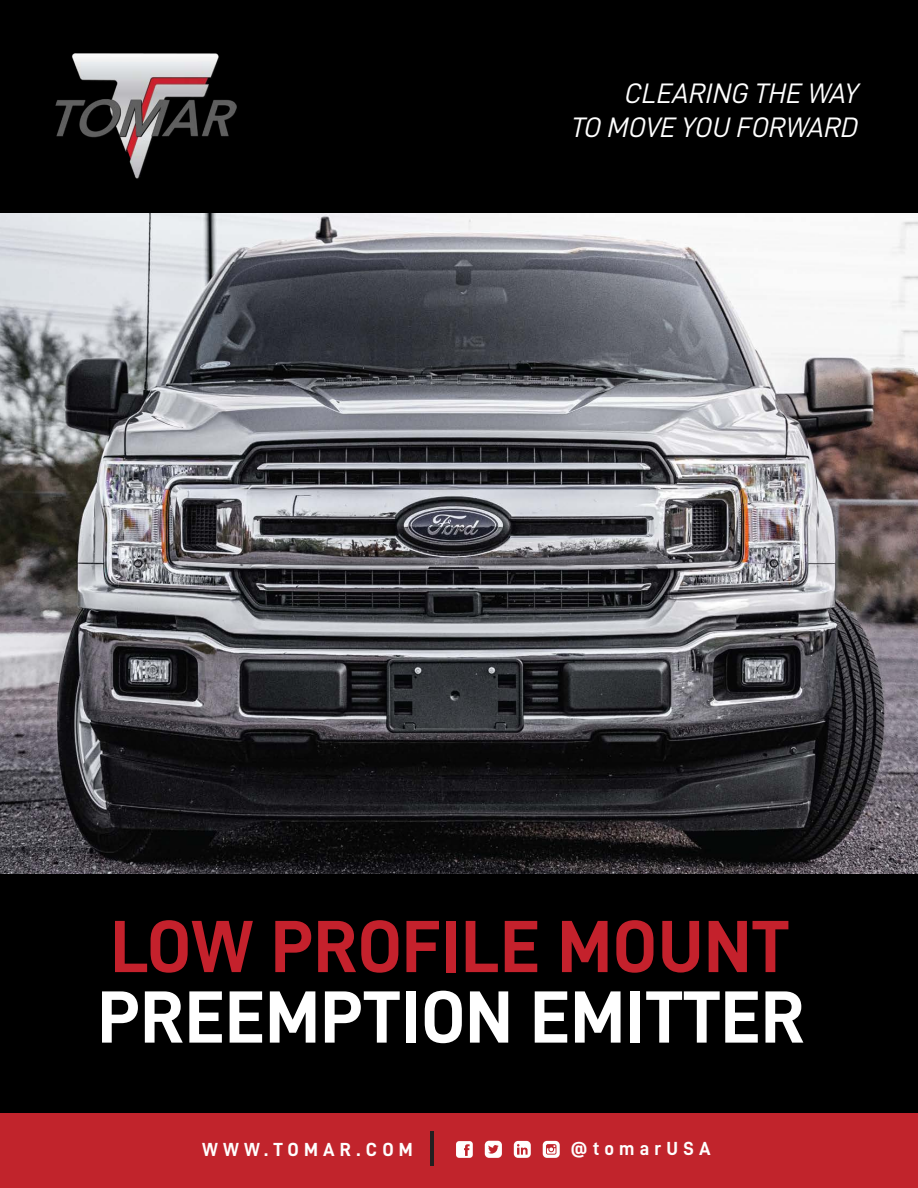
<style>
.page{position:relative;width:918px;height:1188px;background:#000}
.page>*{position:absolute;margin:0;border:0;box-sizing:border-box;transform-origin:0 0}
.t1{font:74.25px "D DIN Bold";letter-spacing:.01em;color:#fff}
.t2{font:74.25px "D DIN Bold";letter-spacing:.01em;color:#c4212c}
.t3{font:28.2px/33.9px "D DIN Italic";color:#fff;text-align:right}
.t4{font:19.05px "D DIN Bold";letter-spacing:.275em;color:#fff}
</style>
<div class="page">
<img style="left:55px;top:54px;width:182px;height:125px">
<div style="left:0;top:1114px;width:918px;height:74px;background:#c1242c"></div>
<hr style="left:430px;top:1131px;width:4px;height:34px;background:#231f20">
<svg style="left:456px;top:1141px;width:17px;height:17px"></svg>
<svg style="left:485px;top:1141px;width:17px;height:17px"></svg>
<svg style="left:543px;top:1141px;width:17px;height:17px"></svg>
<svg style="left:514px;top:1141px;width:17px;height:17px"></svg>
<img style="left:0;top:214px;width:918px;height:659px">
<p class="t3" style="left:571px;top:76px;width:289px">CLEARING THE WAY<br>TO MOVE YOU FORWARD</p>
<h1 class="t2" style="left:111px;top:905px;width:680px">LOW PROFILE MOUNT</h1>
<h1 class="t1" style="left:98px;top:976px;width:710px">PREEMPTION EMITTER</h1>
<p class="t4" style="left:202px;top:1139px;width:212px">WWW.TOMAR.COM</p>
<p class="t4" style="left:571px;top:1138px;width:141px">@tomarUSA</p>
</div>
